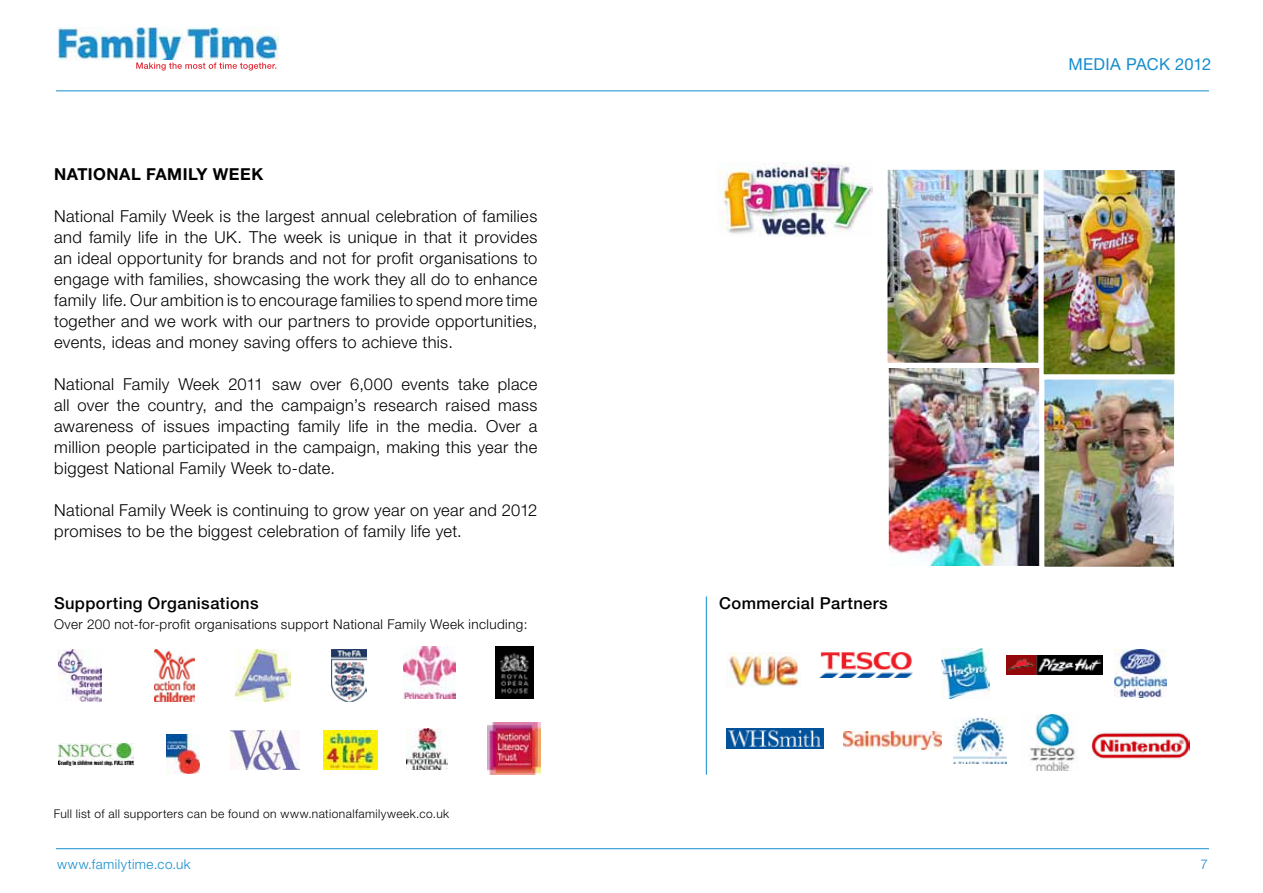
<style>
.page{position:relative;width:1263px;height:893px;background:#fff}
.page>*{position:absolute;margin:0;border:0;box-sizing:border-box;transform-origin:0 0}
.t1{font:300 16.5px/21px "Helvetica Neue";letter-spacing:.02em;color:#000;text-align:justify}
.t2{font:500 16.5px "Helvetica Neue";letter-spacing:.025em;color:#000}
.t3{font:700 16.5px "Helvetica Neue";letter-spacing:.025em;color:#000}
.t4{font:16.5px "Helvetica Neue";letter-spacing:.01em;color:#148dcd}
.t5{font:300 13.5px "Helvetica Neue";letter-spacing:.03em;color:#000}
.t6{font:300 13.5px "Helvetica Neue";letter-spacing:.03em;color:#148dcd}
.t7{font:300 12px "Helvetica Neue";letter-spacing:.035em;color:#000}
</style>
<div class="page">
<hr style="left:56px;top:90px;width:1153px;height:1px;background:#148dcd">
<hr style="left:56px;top:848px;width:1153px;height:1px;background:#148dcd">
<img style="left:57px;top:28px;width:222px;height:33px">
<svg style="left:136px;top:63px;width:140px;height:8px"></svg>
<hr style="left:706px;top:596px;width:1px;height:179px;background:#148dcd">
<img style="left:403px;top:646px;width:52px;height:52px">
<img style="left:496px;top:646px;width:38px;height:52px">
<img style="left:58px;top:649px;width:43px;height:52px">
<img style="left:154px;top:649px;width:41px;height:52px">
<img style="left:235px;top:649px;width:55px;height:52px">
<img style="left:407px;top:728px;width:40px;height:42px">
<img style="left:331px;top:649px;width:36px;height:52px">
<img style="left:488px;top:723px;width:52px;height:52px">
<img style="left:58px;top:744px;width:76px;height:22px">
<img style="left:166px;top:734px;width:33px;height:40px">
<img style="left:324px;top:730px;width:53px;height:40px">
<img style="left:231px;top:731px;width:68px;height:38px">
<img style="left:888px;top:170px;width:150px;height:192px">
<div style="left:884px;top:166px;width:158px;height:200px;border:3px solid #fff"></div>
<img style="left:1045px;top:381px;width:128px;height:185px">
<div style="left:1040px;top:376px;width:138px;height:195px;border:4px solid #fff"></div>
<img style="left:890px;top:369px;width:148px;height:196px">
<div style="left:886px;top:365px;width:156px;height:204px;border:3px solid #fff"></div>
<img style="left:1044px;top:171px;width:130px;height:203px">
<div style="left:1040px;top:167px;width:138px;height:211px;border:3px solid #fff"></div>
<img style="left:718px;top:162px;width:154px;height:75px">
<img style="left:941px;top:648px;width:48px;height:51px">
<img style="left:1006px;top:655px;width:96px;height:19px">
<img style="left:1029px;top:714px;width:46px;height:57px">
<img style="left:727px;top:728px;width:97px;height:20px">
<img style="left:844px;top:731px;width:97px;height:19px">
<img style="left:727px;top:652px;width:73px;height:35px">
<img style="left:820px;top:652px;width:93px;height:25px">
<img style="left:953px;top:718px;width:53px;height:46px">
<img style="left:1114px;top:649px;width:52px;height:48px">
<img style="left:1091px;top:732px;width:99px;height:27px">
<p class="t3" style="left:54px;top:164px;width:173px">NATIONAL FAMI LY WEE</p>
<p class="t3" style="left:251px;top:164px;width:13px">K</p>
<p class="t1" style="left:54px;top:205px;width:485px">National Family Week is the largest annual celebration of families and family life in the UK. The week is unique in that it provides an ideal opportunity for brands and not for profit organisations to engage with families, showcasing the work they all do to enhance family life. Our ambition is to encourage families to spend more time together and we work with our partners to provide opportunities, events, ideas and money saving offers to achieve this.</p>
<p class="t1" style="left:54px;top:373px;width:485px">National Family Week 2011 saw over 6,000 events take place all over the country, and the campaign’s research raised mass awareness of issues impacting family life in the media. Over a million people participated in the campaign, making this year the biggest National Family Week to-date.</p>
<p class="t1" style="left:54px;top:499px;width:485px">National Family Week is continuing to grow year on year and 2012 promises to be the biggest celebration of family life yet.</p>
<p class="t2" style="left:54px;top:594px;width:206px">Supporting Organisations</p>
<p class="t2" style="left:719px;top:594px;width:170px">Commercial Partners</p>
<p class="t5" style="left:54px;top:616px;width:475px">Over 200 not-for-profit organisations support National Family Week including:</p>
<p class="t7" style="left:54px;top:806px;width:397px">Full list of all supporters can be found on www.nationalfamilyweek.co.uk</p>
<p class="t4" style="left:1068px;top:54px;width:144px">MEDIA PACK 2012</p>
<p class="t6" style="left:57px;top:856px;width:135px">www.familytime.co.uk</p>
<p class="t6" style="left:1200px;top:856px;width:9px">7</p>
</div>
